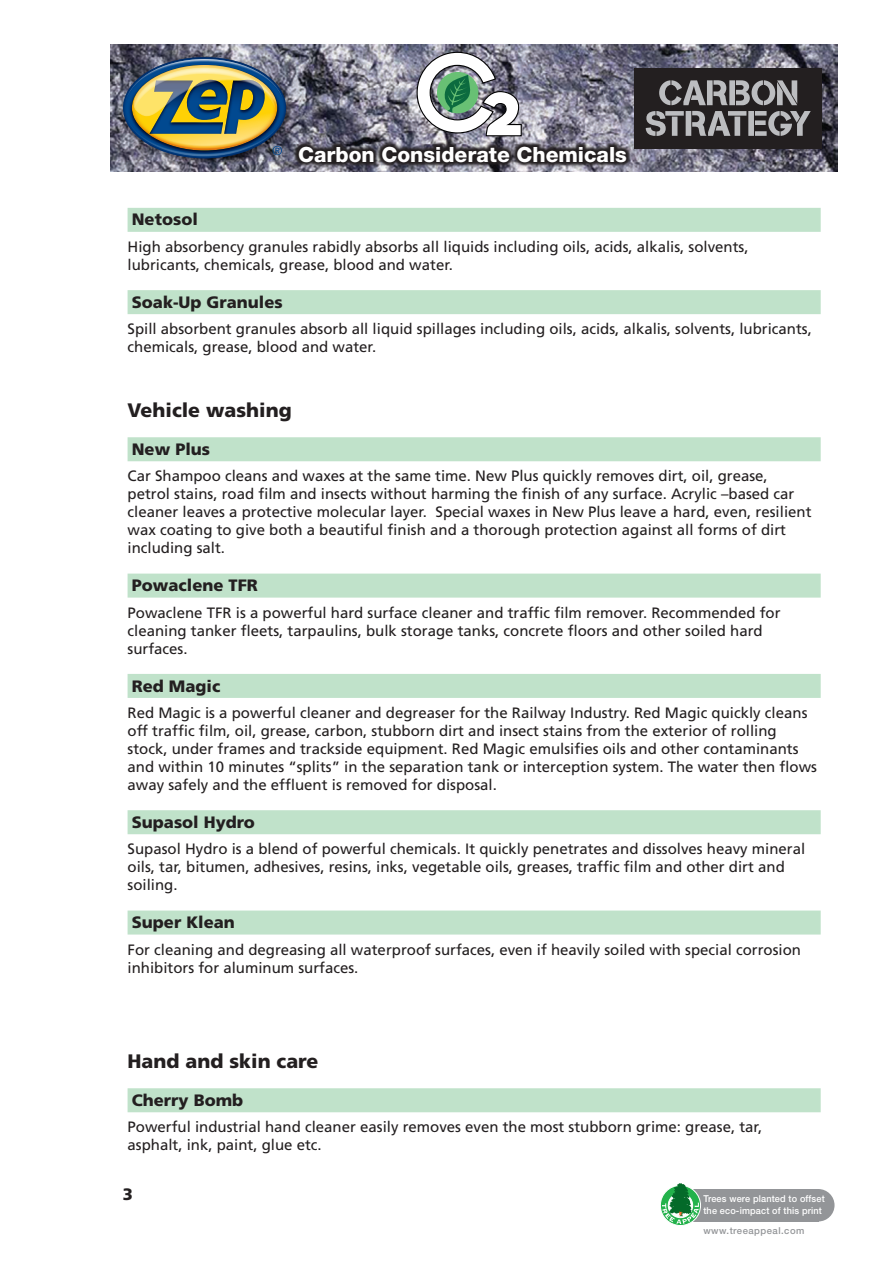
<style>
.page{position:relative;width:893px;height:1263px;background:#fff}
.page>*{position:absolute;margin:0;border:0;box-sizing:border-box;transform-origin:0 0}
.t1{font:800 21px "Helvetica Neue";color:#fff}
.t2{font:900 19.5px "Frutiger";color:#231f20}
.t3{font:900 16.5px "Frutiger";color:#231f20}
.t4{font:15px/18px "Frutiger";color:#231f20}
.t5{font:500 9.45px/12px "Helvetica Neue";letter-spacing:.015em;color:#fff;scale:.96 1}
.t6{font:500 9.45px "Helvetica Neue";letter-spacing:.05em;color:#939598}
</style>
<div class="page">
<div style="left:802px;top:1189px;width:32px;height:32px;background:#939598;border-radius:50%"></div>
<div style="left:691px;top:1189px;width:127px;height:32px;background:#939598"></div>
<div style="left:660px;top:1185px;width:40px;height:40px;background:#fbfdfb;border-radius:50%"></div>
<div style="left:660px;top:1185px;width:41px;height:41px;border:1px solid #fff;border-radius:50%"></div>
<svg style="left:662px;top:1183px;width:37px;height:41px"></svg>
<img style="left:111px;top:45px;width:727px;height:126px">
<img style="left:119px;top:53px;width:176px;height:114px">
<img style="left:125px;top:59px;width:159px;height:97px">
<div style="left:635px;top:68px;width:187px;height:81px;background:#231f20"></div>
<svg style="left:661px;top:80px;width:136px;height:25px"></svg>
<svg style="left:687px;top:111px;width:124px;height:25px"></svg>
<svg style="left:416px;top:51px;width:106px;height:35px"></svg>
<img style="left:239px;top:86px;width:448px;height:85px">
<div style="left:128px;top:208px;width:693px;height:24px;background:#c0e2ca"></div>
<div style="left:128px;top:290px;width:693px;height:24px;background:#c0e2ca"></div>
<div style="left:128px;top:437px;width:693px;height:24px;background:#c0e2ca"></div>
<div style="left:128px;top:574px;width:693px;height:24px;background:#c0e2ca"></div>
<div style="left:128px;top:674px;width:693px;height:24px;background:#c0e2ca"></div>
<div style="left:128px;top:810px;width:693px;height:24px;background:#c0e2ca"></div>
<div style="left:128px;top:910px;width:693px;height:24px;background:#c0e2ca"></div>
<div style="left:128px;top:1088px;width:693px;height:24px;background:#c0e2ca"></div>
<h1 class="t1" style="left:298px;top:142px;width:330px">Carbon Considerate Chemicals</h1>
<p class="t3" style="left:132px;top:210px;width:68px">Netosol</p>
<p class="t4" style="left:128px;top:238px;width:622px">High absorbency granules rabidly absorbs all liquids including oils, acids, alkalis, solvents, lubricants, chemicals, grease, blood and water.</p>
<p class="t3" style="left:132px;top:292px;width:152px">Soak-Up Granules</p>
<p class="t4" style="left:128px;top:320px;width:686px">Spill absorbent granules absorb all liquid spillages including oils, acids, alkalis, solvents, lubricants, chemicals, grease, blood and water.</p>
<h2 class="t2" style="left:128px;top:398px;width:166px">Vehicle washing</h2>
<p class="t3" style="left:132px;top:439px;width:80px">New Plus</p>
<p class="t4" style="left:128px;top:467px;width:685px">Car Shampoo cleans and waxes at the same time. New Plus quickly removes dirt, oil, grease, petrol stains, road film and insects without harming the finish of any surface. Acrylic –based car cleaner leaves a protective molecular layer. Special waxes in New Plus leave a hard, even, resilient wax coating to give both a beautiful finish and a thorough protection against all forms of dirt including salt.</p>
<p class="t3" style="left:132px;top:575px;width:128px">Powaclene TFR</p>
<p class="t4" style="left:128px;top:603px;width:654px">Powaclene TFR is a powerful hard surface cleaner and traffic film remover. Recommended for cleaning tanker fleets, tarpaulins, bulk storage tanks, concrete floors and other soiled hard surfaces.</p>
<p class="t3" style="left:132px;top:676px;width:90px">Red Magic</p>
<p class="t4" style="left:128px;top:704px;width:691px">Red Magic is a powerful cleaner and degreaser for the Railway Industry. Red Magic quickly cleans off traffic film, oil, grease, carbon, stubborn dirt and insect stains from the exterior of rolling stock, under frames and trackside equipment. Red Magic emulsifies oils and other contaminants and within 10 minutes “splits” in the separation tank or interception system. The water then flows away safely and the effluent is removed for disposal.</p>
<p class="t3" style="left:132px;top:812px;width:125px">Supasol Hydro</p>
<p class="t4" style="left:128px;top:840px;width:679px">Supasol Hydro is a blend of powerful chemicals. It quickly penetrates and dissolves heavy mineral oils, tar, bitumen, adhesives, resins, inks, vegetable oils, greases, traffic film and other dirt and soiling.</p>
<p class="t3" style="left:132px;top:912px;width:105px">Super Klean</p>
<p class="t4" style="left:128px;top:940px;width:675px">For cleaning and degreasing all waterproof surfaces, even if heavily soiled with special corrosion inhibitors for aluminum surfaces.</p>
<h2 class="t2" style="left:128px;top:1049px;width:192px">Hand and skin care</h2>
<p class="t3" style="left:132px;top:1090px;width:113px">Cherry Bomb</p>
<p class="t4" style="left:128px;top:1118px;width:636px">Powerful industrial hand cleaner easily removes even the most stubborn grime: grease, tar, asphalt, ink, paint, glue etc.</p>
<p class="t3" style="left:123px;top:1184px;width:12px">3</p>
<p class="t5" style="left:703px;top:1192px;width:128px">Trees were planted to offset the eco-impact of this print</p>
<p class="t6" style="left:703px;top:1224px;width:102px">www.treeappeal.com</p>
</div>
